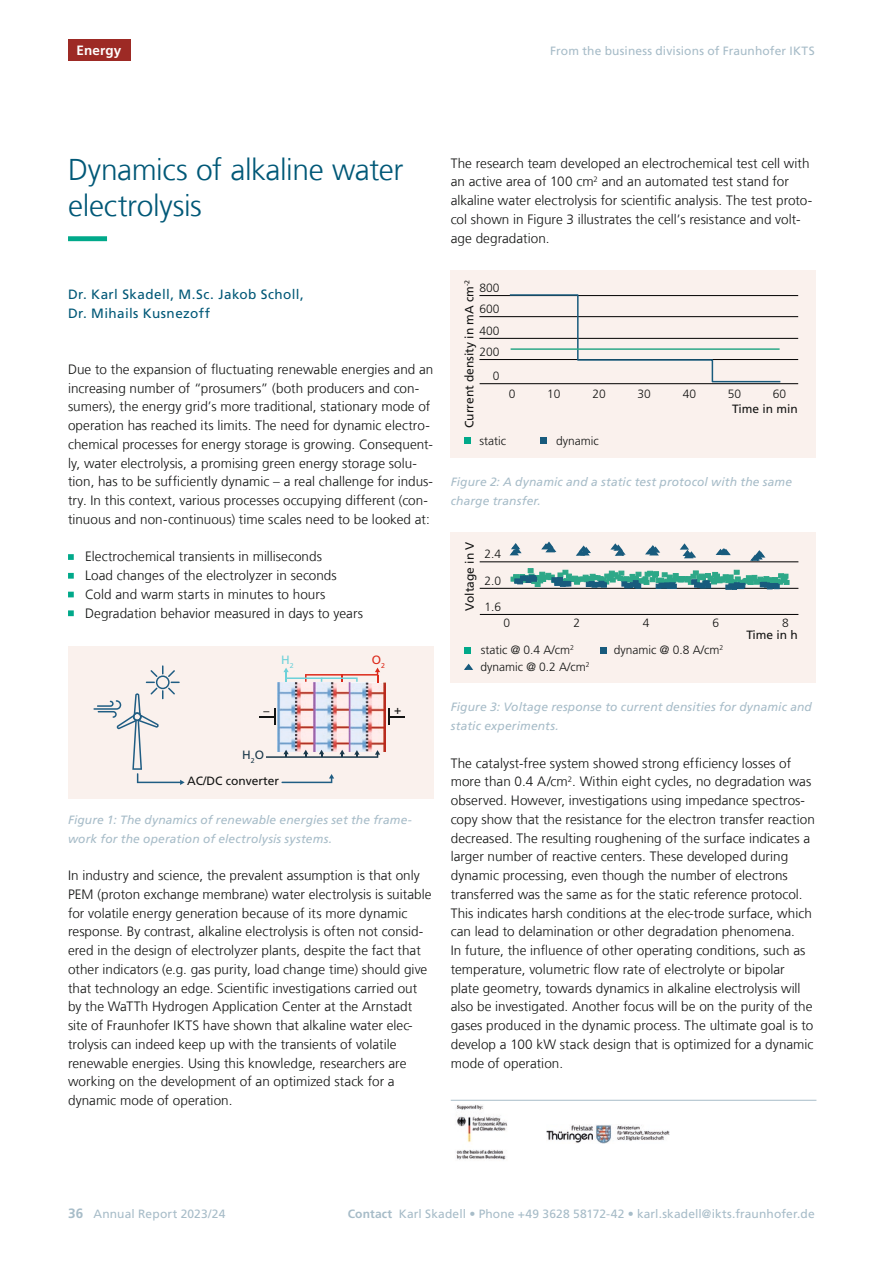
<style>
.page{position:relative;width:893px;height:1263px;background:#fff}
.page>*{position:absolute;margin:0;border:0;box-sizing:border-box;transform-origin:0 0}
.t1{font:300 30px/36px "Frutiger LT Com";letter-spacing:-.015em;color:#005877}
.t2{font:300 13.5px/18.8px "Frutiger LT Com";letter-spacing:.005em;color:#131413}
.t3{font:13.5px/18.8px "Frutiger LT Com";letter-spacing:.03em;color:#005877}
.t4{font:700 13.5px "Frutiger LT Com";letter-spacing:.01em;color:#fff}
.t5{font:italic 12px/18.8px "Frutiger LT Com";letter-spacing:.015em;color:#a7bcc8}
.t6{font:12px "Frutiger LT Com";letter-spacing:.01em;color:#a7bcc8}
.t7{font:300 12px "Frutiger LT Com";color:#131413}
.t8{font:12px "Frutiger LT Com";color:#131413}
.t9{font:12px "Frutiger LT Com";color:#1a384a}
.t10{font:12px "Frutiger LT Com";color:#6dd1d9}
.t11{font:12px "Frutiger LT Com";color:#dc2a1b}
.s1{font-weight:700;font-size:13.5px}
.s2{font-weight:700}
</style>
<div class="page">
<hr style="left:451px;top:1100px;width:365px;height:1px;background:#a7bcc8">
<img style="left:456px;top:1105px;width:52px;height:55px">
<img style="left:546px;top:1125px;width:124px;height:19px">
<svg style="left:68px;top:236px;width:39px;height:5px"></svg>
<svg style="left:68px;top:554px;width:6px;height:6px"></svg>
<svg style="left:68px;top:573px;width:6px;height:6px"></svg>
<svg style="left:68px;top:592px;width:6px;height:5px"></svg>
<svg style="left:68px;top:610px;width:6px;height:6px"></svg>
<div style="left:68px;top:647px;width:365px;height:152px;background:#faf1ed"></div>
<svg style="left:93px;top:665px;width:92px;height:120px"></svg>
<svg style="left:281px;top:774px;width:53px;height:9px"></svg>
<img style="left:278px;top:682px;width:108px;height:69px">
<svg style="left:283px;top:668px;width:97px;height:14px"></svg>
<svg style="left:266px;top:750px;width:114px;height:8px"></svg>
<svg style="left:260px;top:709px;width:16px;height:16px"></svg>
<svg style="left:388px;top:709px;width:17px;height:16px"></svg>
<div style="left:451px;top:270px;width:365px;height:188px;background:#faf1ed"></div>
<hr style="left:480px;top:383px;width:318px;height:1px;background:#000">
<hr style="left:480px;top:359px;width:318px;height:1px;background:#000">
<hr style="left:480px;top:338px;width:318px;height:1px;background:#000">
<hr style="left:480px;top:316px;width:318px;height:1px;background:#000">
<hr style="left:480px;top:295px;width:318px;height:1px;background:#000">
<svg style="left:464px;top:438px;width:6px;height:6px"></svg>
<div style="left:540px;top:438px;width:7px;height:6px;background:#185b7d"></div>
<svg style="left:509px;top:294px;width:272px;height:89px"></svg>
<hr style="left:511px;top:348px;width:269px;height:2px;background:#2da888">
<div style="left:451px;top:532px;width:365px;height:150px;background:#faf1ed"></div>
<hr style="left:480px;top:614px;width:318px;height:1px;background:#000">
<svg style="left:464px;top:647px;width:6px;height:6px"></svg>
<div style="left:600px;top:647px;width:7px;height:6px;background:#185b7d"></div>
<svg style="left:509px;top:543px;width:13px;height:13px"></svg>
<svg style="left:541px;top:541px;width:16px;height:12px"></svg>
<svg style="left:576px;top:545px;width:15px;height:11px"></svg>
<svg style="left:610px;top:543px;width:16px;height:13px"></svg>
<svg style="left:645px;top:545px;width:16px;height:11px"></svg>
<svg style="left:464px;top:663px;width:9px;height:7px"></svg>
<svg style="left:680px;top:543px;width:16px;height:16px"></svg>
<svg style="left:715px;top:548px;width:16px;height:8px"></svg>
<svg style="left:749px;top:550px;width:18px;height:12px"></svg>
<hr style="left:480px;top:562px;width:318px;height:1px;background:#000">
<hr style="left:480px;top:588px;width:318px;height:1px;background:#000">
<svg style="left:510px;top:568px;width:279px;height:22px"></svg>
<div style="left:68px;top:39px;width:62px;height:21px;background:#9d2a25"></div>
<p class="t4" style="left:77px;top:42px;width:46px">Energy</p>
<p class="t6" style="left:550px;top:44px;width:266px">From the business divisions of Fraunhofer IKTS</p>
<h1 class="t1" style="left:68px;top:152px;width:337px">Dynamics of alkaline water electrolysis</h1>
<p class="t3" style="left:68px;top:285px;width:237px">Dr. Karl Skadell, M.Sc. Jakob Scholl,<br>Dr. Mihails Kusnezoff</p>
<p class="t2" style="left:68px;top:360px;width:367px">Due to the expansion of fluctuating renewable energies and an increasing number of “prosumers” (both producers and con&shy;sumers), the energy grid’s more traditional, stationary mode of operation has reached its limits. The need for dynamic electro&shy;chemical processes for energy storage is growing. Consequent&shy;ly, water electrolysis, a promising green energy storage solu&shy;tion, has to be sufficiently dynamic – a real challenge for indus&shy;try. In this context, various processes occupying different (con&shy;tinuous and non-continuous) time scales need to be looked at:</p>
<p class="t2" style="left:85px;top:547px;width:279px">Electrochemical transients in milliseconds<br>Load changes of the electrolyzer in seconds Cold and warm starts in minutes to hours Degradation behavior measured in days to years</p>
<p class="t10" style="left:281px;top:653px;width:14px">H<sub>2</sub></p>
<p class="t11" style="left:372px;top:653px;width:15px">O<sub>2</sub></p>
<p class="t8" style="left:263px;top:704px;width:7px">–</p>
<p class="t8" style="left:394px;top:703px;width:9px">+</p>
<p class="t9" style="left:242px;top:747px;width:23px">H<sub>2</sub>O</p>
<p class="t8" style="left:187px;top:774px;width:94px">AC/DC converter</p>
<p class="t5" style="left:68px;top:810px;width:345px">Figure 1: The dynamics of renewable energies set the frame&shy;work for the operation of electrolysis systems.</p>
<p class="t2" style="left:68px;top:866px;width:365px">In industry and science, the prevalent assumption is that only PEM (proton exchange membrane) water electrolysis is suitable for volatile energy generation because of its more dynamic response. By contrast, alkaline electrolysis is often not consid&shy;ered in the design of electrolyzer plants, despite the fact that other indicators (e.g. gas purity, load change time) should give that technology an edge. Scientific investigations carried out by the WaTTh Hydrogen Application Center at the Arnstadt site of Fraunhofer IKTS have shown that alkaline water elec&shy;trolysis can indeed keep up with the transients of volatile renewable energies. Using this knowledge, researchers are working on the development of an optimized stack for a dynamic mode of operation.</p>
<p class="t2" style="left:451px;top:154px;width:363px">The research team developed an electrochemical test cell with an active area of 100 cm<sup>2</sup> and an automated test stand for alkaline water electrolysis for scientific analysis. The test proto&shy;col shown in Figure 3 illustrates the cell’s resistance and volt&shy;age degradation.</p>
<p class="t8" style="left:462px;top:428px;width:150px;rotate:-90deg">Current density in mA cm<sup>-2</sup></p>
<p class="t7" style="left:480px;top:281px;width:22px">800</p>
<p class="t7" style="left:480px;top:302px;width:22px">600</p>
<p class="t7" style="left:480px;top:324px;width:22px">400</p>
<p class="t7" style="left:480px;top:344px;width:22px">200</p>
<p class="t7" style="left:493px;top:369px;width:8px">0</p>
<p class="t7" style="left:509px;top:387px;width:8px">0</p>
<p class="t7" style="left:547px;top:387px;width:15px">10</p>
<p class="t7" style="left:592px;top:387px;width:15px">20</p>
<p class="t7" style="left:637px;top:387px;width:15px">30</p>
<p class="t7" style="left:683px;top:387px;width:15px">40</p>
<p class="t7" style="left:728px;top:387px;width:15px">50</p>
<p class="t7" style="left:773px;top:387px;width:15px">60</p>
<p class="t8" style="left:732px;top:402px;width:67px">Time in min</p>
<p class="t7" style="left:479px;top:434px;width:28px">static</p>
<p class="t7" style="left:556px;top:434px;width:44px">dynamic</p>
<p class="t5" style="left:451px;top:473px;width:343px">Figure 2: A dynamic and a static test protocol with the same charge transfer.</p>
<p class="t8" style="left:462px;top:610px;width:70px;rotate:-90deg">Voltage in V</p>
<p class="t7" style="left:485px;top:547px;width:18px">2.4</p>
<p class="t7" style="left:485px;top:574px;width:18px">2.0</p>
<p class="t7" style="left:485px;top:600px;width:18px">1.6</p>
<p class="t7" style="left:503px;top:616px;width:8px">0</p>
<p class="t7" style="left:573px;top:616px;width:8px">2</p>
<p class="t7" style="left:643px;top:616px;width:8px">4</p>
<p class="t7" style="left:712px;top:616px;width:8px">6</p>
<p class="t7" style="left:782px;top:616px;width:8px">8</p>
<p class="t8" style="left:746px;top:628px;width:53px">Time in h</p>
<p class="t7" style="left:481px;top:643px;width:95px">static @ 0.4 A/cm<sup>2</sup></p>
<p class="t7" style="left:614px;top:643px;width:111px">dynamic @ 0.8 A/cm<sup>2</sup></p>
<p class="t7" style="left:480px;top:659px;width:111px">dynamic @ 0.2 A/cm<sup>2</sup></p>
<p class="t5" style="left:451px;top:698px;width:363px">Figure 3: Voltage response to current densities for dynamic and static experiments.</p>
<p class="t2" style="left:451px;top:754px;width:366px">The catalyst-free system showed strong efficiency losses of more than 0.4 A/cm<sup>2</sup>. Within eight cycles, no degradation was observed. However, investigations using impedance spectros&shy;copy show that the resistance for the electron transfer reaction decreased. The resulting roughening of the surface indicates a larger number of reactive centers. These developed during dynamic processing, even though the number of electrons transferred was the same as for the static reference protocol.<br>This indicates harsh conditions at the elec-trode surface, which can lead to delamination or other degradation phenomena.<br>In future, the influence of other operating conditions, such as temperature, volumetric flow rate of electrolyte or bipolar plate geometry, towards dynamics in alkaline electrolysis will also be investigated. Another focus will be on the purity of the gases produced in the dynamic process. The ultimate goal is to develop a 100 kW stack design that is optimized for a dynamic mode of operation.</p>
<p class="t6" style="left:68px;top:1206px;width:159px"><span class="s1">36</span> Annual Report 2023/24</p>
<p class="t6" style="left:348px;top:1206px;width:469px"><span class="s2">Contact</span> Karl Skadell • Phone +49 3628 58172-42 • karl.skadell@ikts.fraunhofer.de</p>
</div>
